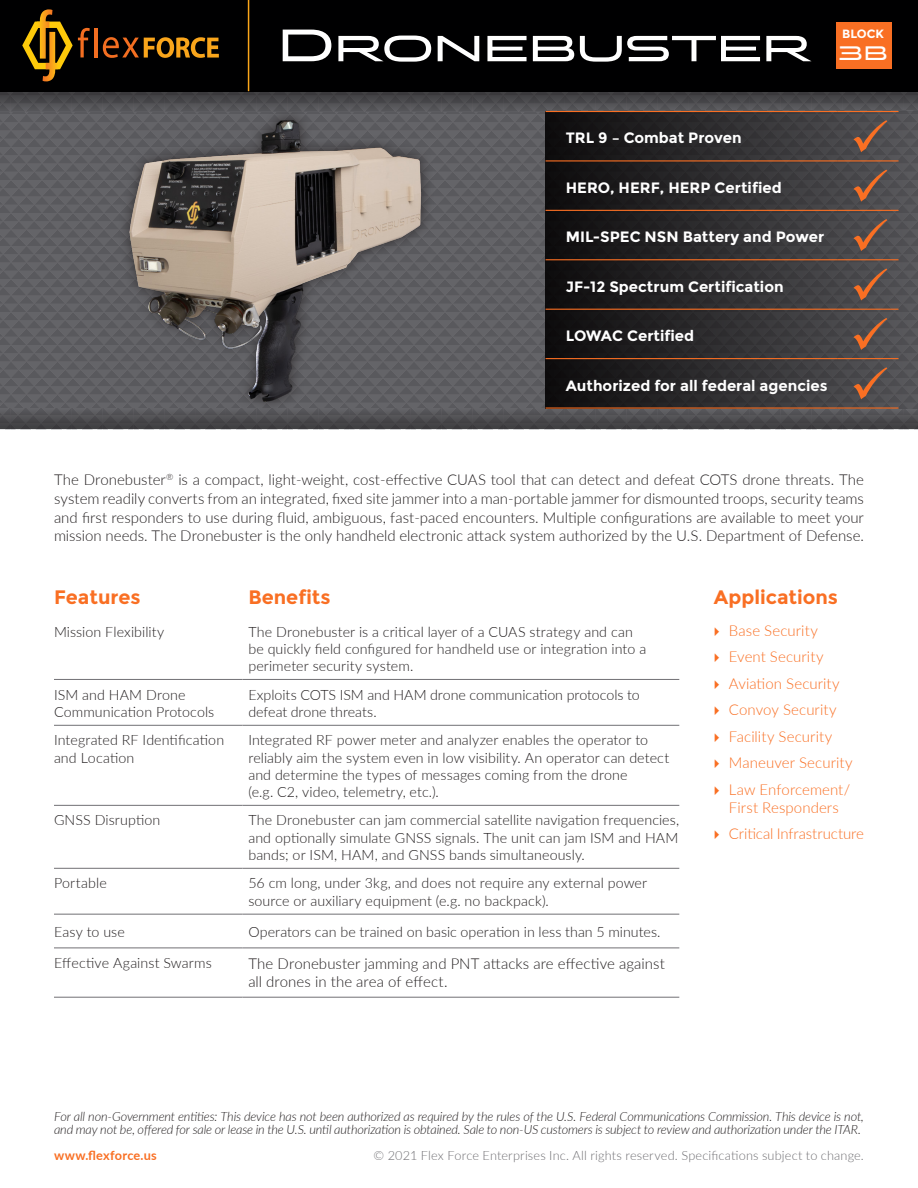
<style>
.page{position:relative;width:918px;height:1188px;background:#fff}
.page>*{position:absolute;margin:0;border:0;box-sizing:border-box;transform-origin:0 0}
.Subhead{font:700 19.5px "Montserrat";color:#f96f23}
.t1{font:19.5px "Stereo Gothic 550";color:#fff}
.Body{font:300 15px/18.8px "Lato";color:#231f20}
.t2{font:300 15px/18px "Lato";letter-spacing:.005em;color:#f96f23}
.t3{font:700 15px "Montserrat";color:#fff}
.Body-2{font:300 14.25px/17.1px "Lato";letter-spacing:.005em;color:#231f20}
.t4{font:italic 300 12.75px/13.5px "Lato";letter-spacing:-.015em;color:#231f20}
.t5{font:300 12.75px "Lato";letter-spacing:.01em;color:#717074}
.t6{font:700 12.75px "Lato";letter-spacing:.015em;color:#f96f23}
.t7{font:700 12px "Montserrat";color:#fff}
</style>
<div class="page">
<div style="left:0;top:0;width:918px;height:429px;background:#626165"></div>
<svg style="left:0;top:91px;width:918px;height:21px;fill:#464649"></svg>
<div style="left:0;top:409px;width:918px;height:20px;background:linear-gradient(to bottom,#5d5d61,#3e3d40)"></div>
<div style="left:0;top:0;width:918px;height:91px;background:#000001"></div>
<hr style="left:54px;top:805px;width:188px;height:1px;background:#717074">
<hr style="left:242px;top:805px;width:437px;height:1px;background:#717074">
<hr style="left:54px;top:868px;width:188px;height:1px;background:#717074">
<hr style="left:242px;top:868px;width:437px;height:1px;background:#717074">
<hr style="left:54px;top:914px;width:188px;height:1px;background:#717074">
<hr style="left:242px;top:914px;width:437px;height:1px;background:#717074">
<hr style="left:54px;top:948px;width:188px;height:1px;background:#717074">
<hr style="left:242px;top:948px;width:437px;height:1px;background:#717074">
<hr style="left:54px;top:997px;width:188px;height:1px;background:#717074">
<hr style="left:242px;top:997px;width:437px;height:1px;background:#717074">
<hr style="left:54px;top:679px;width:188px;height:1px;background:#717074">
<hr style="left:242px;top:679px;width:437px;height:1px;background:#717074">
<hr style="left:54px;top:725px;width:188px;height:1px;background:#717074">
<hr style="left:242px;top:725px;width:437px;height:1px;background:#717074">
<div style="left:546px;top:111px;width:372px;height:298px;background:linear-gradient(to right,#0e0b0c,#585659)"></div>
<hr style="left:94px;top:28px;width:3px;height:29px;background:#f36e21">
<svg style="left:103px;top:37px;width:116px;height:21px"></svg>
<svg style="left:22px;top:9px;width:68px;height:72px"></svg>
<hr style="left:248px;top:0;width:1px;height:91px;background:#faa61a">
<hr style="left:546px;top:111px;width:291px;height:1px;background:#f96f23">
<hr style="left:837px;top:111px;width:62px;height:1px;background:#f96f23">
<hr style="left:546px;top:160px;width:291px;height:1px;background:#f96f23">
<hr style="left:837px;top:160px;width:62px;height:1px;background:#f96f23">
<hr style="left:546px;top:210px;width:291px;height:1px;background:#f96f23">
<hr style="left:837px;top:210px;width:62px;height:1px;background:#f96f23">
<hr style="left:546px;top:259px;width:291px;height:1px;background:#f96f23">
<hr style="left:837px;top:259px;width:62px;height:1px;background:#f96f23">
<hr style="left:546px;top:309px;width:291px;height:1px;background:#f96f23">
<hr style="left:837px;top:309px;width:62px;height:1px;background:#f96f23">
<hr style="left:546px;top:358px;width:291px;height:1px;background:#f96f23">
<hr style="left:837px;top:358px;width:62px;height:1px;background:#f96f23">
<hr style="left:546px;top:407px;width:291px;height:2px;background:#f96f23">
<hr style="left:837px;top:407px;width:62px;height:2px;background:#f96f23">
<svg style="left:853px;top:120px;width:34px;height:32px"></svg>
<svg style="left:853px;top:170px;width:34px;height:32px"></svg>
<svg style="left:853px;top:219px;width:34px;height:32px"></svg>
<svg style="left:853px;top:268px;width:34px;height:33px"></svg>
<svg style="left:853px;top:318px;width:34px;height:32px"></svg>
<svg style="left:853px;top:367px;width:34px;height:32px"></svg>
<svg style="left:283px;top:30px;width:48px;height:31px"></svg>
<svg style="left:338px;top:36px;width:93px;height:26px"></svg>
<svg style="left:438px;top:36px;width:41px;height:25px"></svg>
<svg style="left:487px;top:36px;width:40px;height:25px"></svg>
<svg style="left:533px;top:36px;width:41px;height:25px"></svg>
<svg style="left:580px;top:36px;width:180px;height:26px"></svg>
<svg style="left:766px;top:36px;width:45px;height:25px"></svg>
<div style="left:836px;top:22px;width:55px;height:47px;background:#f96f23"></div>
<img style="left:103px;top:100px;width:343px;height:321px">
<p class="t7" style="left:842px;top:27px;width:44px">BLOCK</p>
<p class="t1" style="left:838px;top:36px;width:51px">3B</p>
<p class="t3" style="left:566px;top:129px;width:177px">TRL 9 – Combat Proven</p>
<p class="t3" style="left:566px;top:179px;width:217px">HERO, HERF, HERP Certified</p>
<p class="t3" style="left:566px;top:228px;width:260px">MIL-SPEC NSN Battery and Power</p>
<p class="t3" style="left:566px;top:278px;width:219px">JF-12 Spectrum Certification</p>
<p class="t3" style="left:566px;top:327px;width:130px">LOWAC Certified</p>
<p class="t3" style="left:566px;top:376px;width:263px">Authorized for all federal agencies</p>
<p class="Body" style="left:54px;top:470px;width:811px;text-align:justify">The Dronebuster<sup>®</sup> is a compact, light-weight, cost-effective CUAS tool that can detect and defeat COTS drone threats. The system readily converts from an integrated, fixed site jammer into a man-portable jammer for dismounted troops, security teams and first responders to use during fluid, ambiguous, fast-paced encounters. Multiple configurations are available to meet your mission needs. The Dronebuster is the only handheld electronic attack system authorized by the U.S. Department of Defense.</p>
<p class="Subhead" style="left:54px;top:586px;width:88px">Features</p>
<p class="Subhead" style="left:248px;top:586px;width:84px">Benefits</p>
<p class="Body-2" style="left:54px;top:622px;width:112px">Mission Flexibility</p>
<p class="Body-2" style="left:248px;top:622px;width:399px">The Dronebuster is a critical layer of a CUAS strategy and can be quickly field configured for handheld use or integration into a perimeter security system.</p>
<p class="Body-2" style="left:54px;top:685px;width:162px">ISM and HAM Drone<br>Communication Protocols</p>
<p class="Body-2" style="left:248px;top:685px;width:393px">Exploits COTS ISM and HAM drone communication protocols to defeat drone threats.</p>
<p class="Body-2" style="left:54px;top:731px;width:172px">Integrated RF Identification and Location</p>
<p class="Body-2" style="left:248px;top:731px;width:422px">Integrated RF power meter and analyzer enables the operator to reliably aim the system even in low visibility. An operator can detect and determine the types of messages coming from the drone<br>(e.g. C2, video, telemetry, etc.).</p>
<p class="Body-2" style="left:54px;top:811px;width:108px">GNSS Disruption</p>
<p class="Body-2" style="left:248px;top:811px;width:432px;text-align:justify">The Dronebuster can jam commercial satellite navigation frequencies, and optionally simulate GNSS signals. The unit can jam ISM and HAM bands; or ISM, HAM, and GNSS bands simultaneously.</p>
<p class="Body-2" style="left:54px;top:874px;width:54px">Portable</p>
<p class="Body-2" style="left:248px;top:874px;width:400px">56 cm long, under 3kg, and does not require any external power source or auxiliary equipment (e.g. no backpack).</p>
<p class="Body-2" style="left:54px;top:923px;width:72px">Easy to use</p>
<p class="Body-2" style="left:248px;top:923px;width:414px">Operators can be trained on basic operation in less than 5 minutes.</p>
<p class="Body-2" style="left:54px;top:954px;width:159px">Effective Against Swarms</p>
<p class="Body" style="left:248px;top:954px;width:418px;line-height:18px">The Dronebuster jamming and PNT attacks are effective against all drones in the area of effect.</p>
<p class="Subhead" style="left:714px;top:586px;width:126px">Applications</p>
<p class="t2" style="left:729px;top:621px;width:90px">Base Security</p>
<p class="t2" style="left:729px;top:647px;width:96px">Event Security</p>
<p class="t2" style="left:729px;top:674px;width:112px">Aviation Security</p>
<p class="t2" style="left:729px;top:700px;width:109px">Convoy Security</p>
<p class="t2" style="left:729px;top:727px;width:105px">Facility Security</p>
<p class="t2" style="left:729px;top:753px;width:125px">Maneuver Security</p>
<p class="t2" style="left:729px;top:780px;width:123px">Law Enforcement/<br>First Responders</p>
<p class="t2" style="left:729px;top:824px;width:137px">Critical Infrastructure</p>
<p class="t4" style="left:54px;top:1109px;width:811px">For all non-Government entities: This device has not been authorized as required by the rules of the U.S. Federal Communications Commission. This device is not, and may not be, offered for sale or lease in the U.S. until authorization is obtained. Sale to non-US customers is subject to review and authorization under the ITAR.</p>
<p class="t6" style="left:54px;top:1146px;width:104px">www.flexforce.us</p>
<p class="t5" style="left:374px;top:1147px;width:492px">© 2021 Flex Force Enterprises Inc. All rights reserved. Specifications subject to change.</p>
</div>
